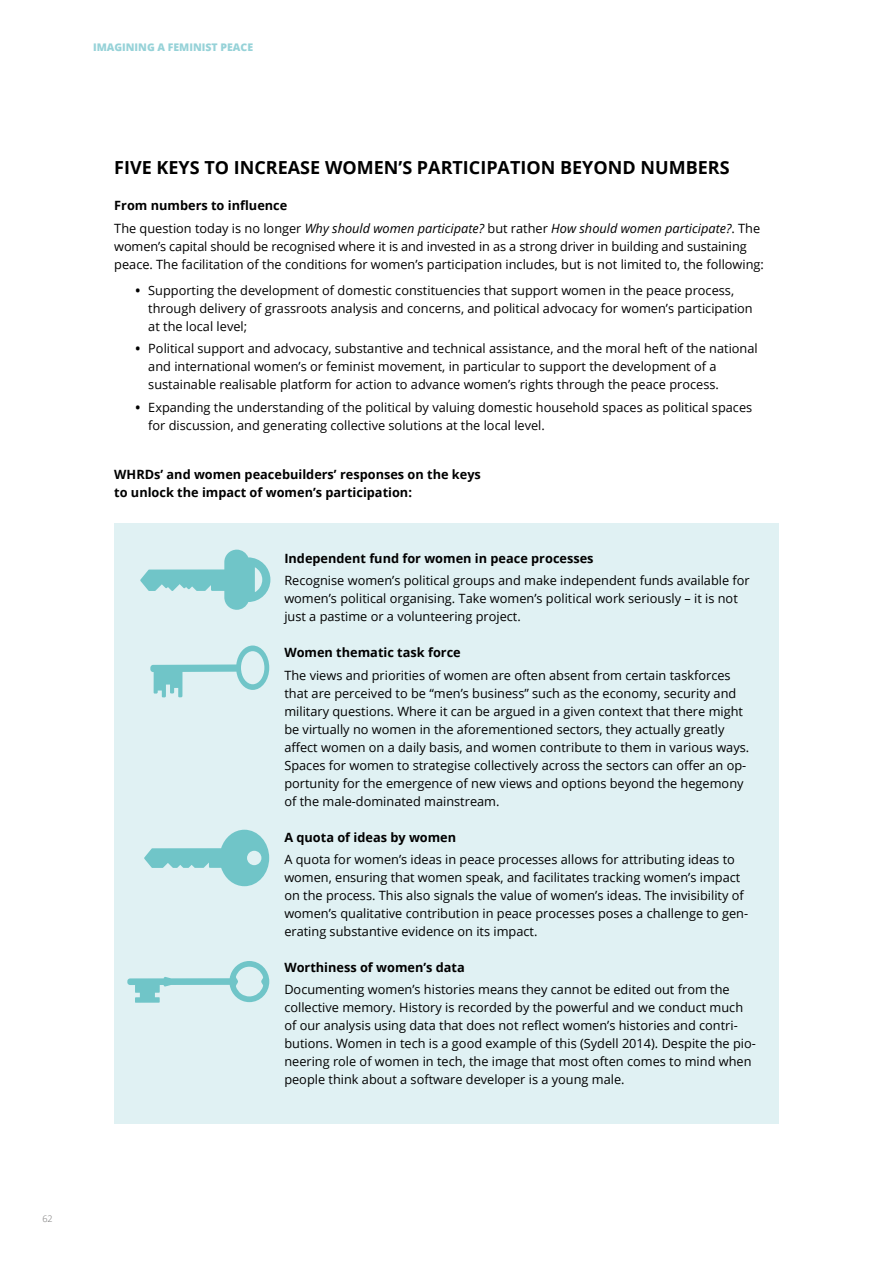
<style>
.page{position:relative;width:893px;height:1263px;background:#fff}
.page>*{position:absolute;margin:0;border:0;box-sizing:border-box;transform-origin:0 0}
.t1{font:700 18px "Open Sans";color:#000}
.t2{font:12.75px/18px "Open Sans";color:#000}
.t3{font:700 12.75px/18px "Open Sans";color:#000}
.t4{font:italic 12.75px/22.2px "Open Sans";color:#000}
.t5{font:800 10.5px "Open Sans";color:#96d2d8}
.t6{font:300 9px "Open Sans";color:#706f6f}
.s1{font-weight:700;font-style:normal}
.s2{font-style:normal}
.s3{font-weight:700}
</style>
<div class="page">
<div style="left:114px;top:523px;width:665px;height:601px;background:#e0f1f3"></div>
<svg style="left:150px;top:645px;width:119px;height:52px"></svg>
<svg style="left:140px;top:550px;width:130px;height:60px"></svg>
<svg style="left:144px;top:830px;width:125px;height:56px"></svg>
<svg style="left:127px;top:961px;width:142px;height:42px"></svg>
<p class="t5" style="left:93px;top:39px;width:162px">IMAGINING A FEMINIST PEACE</p>
<h1 class="t1" style="left:114px;top:155px;width:617px">FIVE KEYS TO INCREASE WOMEN’S PARTICIPATION BEYOND NUMBERS</h1>
<p class="t4" style="left:114px;top:194px;width:647px"><span class="s1">From numbers to influence<br></span><span class="s2">The question today is no longer</span> Why should women participate? <span class="s2">but rather</span> How should women participate?<span class="s2">. The</span></p>
<p class="t2" style="left:114px;top:237px;width:651px">women’s capital should be recognised where it is and invested in as a strong driver in building and sustaining peace. The facilitation of the conditions for women’s participation includes, but is not limited to, the following:</p>
<p class="t2" style="left:148px;top:281px;width:606px;text-indent:-13px"><span class="s3">•</span> Supporting the development of domestic constituencies that support women in the peace process, through delivery of grassroots analysis and concerns, and political advocacy for women’s participation at the local level;</p>
<p class="t2" style="left:148px;top:339px;width:611px;text-indent:-13px"><span class="s3">•</span> Political support and advocacy, substantive and technical assistance, and the moral heft of the national and international women’s or feminist movement, in particular to support the development of a sustainable realisable platform for action to advance women’s rights through the peace process.</p>
<p class="t2" style="left:148px;top:398px;width:605px;text-indent:-13px"><span class="s3">•</span> Expanding the understanding of the political by valuing domestic household spaces as political spaces for discussion, and generating collective solutions at the local level.</p>
<p class="t3" style="left:114px;top:465px;width:368px">WHRDs’ and women peacebuilders’ responses on the keys to unlock the impact of women’s participation:</p>
<p class="t3" style="left:284px;top:549px;width:311px">Independent fund for women in peace processes</p>
<p class="t2" style="left:284px;top:571px;width:467px">Recognise women’s political groups and make independent funds available for women’s political organising. Take women’s political work seriously – it is not just a pastime or a volunteering project.</p>
<p class="t3" style="left:284px;top:643px;width:178px">Women thematic task force</p>
<p class="t2" style="left:284px;top:666px;width:466px">The views and priorities of women are often absent from certain taskforces that are perceived to be “men’s business” such as the economy, security and military questions. Where it can be argued in a given context that there might be virtually no women in the aforementioned sectors, they actually greatly affect women on a daily basis, and women contribute to them in various ways.<br>Spaces for women to strategise collectively across the sectors can offer an op&shy;portunity for the emergence of new views and options beyond the hegemony of the male-dominated mainstream.</p>
<p class="t3" style="left:284px;top:828px;width:173px">A quota of ideas by women</p>
<p class="t2" style="left:284px;top:850px;width:465px">A quota for women’s ideas in peace processes allows for attributing ideas to women, ensuring that women speak, and facilitates tracking women’s impact on the process. This also signals the value of women’s ideas. The invisibility of women’s qualitative contribution in peace processes poses a challenge to gen&shy;erating substantive evidence on its impact.</p>
<p class="t3" style="left:284px;top:958px;width:182px">Worthiness of women’s data</p>
<p class="t2" style="left:284px;top:980px;width:473px">Documenting women’s histories means they cannot be edited out from the collective memory. History is recorded by the powerful and we conduct much of our analysis using data that does not reflect women’s histories and contri&shy;butions. Women in tech is a good example of this (Sydell 2014). Despite the pio&shy;neering role of women in tech, the image that most often comes to mind when people think about a software developer is a young male.</p>
<p class="t6" style="left:43px;top:1212px;width:12px">62</p>
</div>
